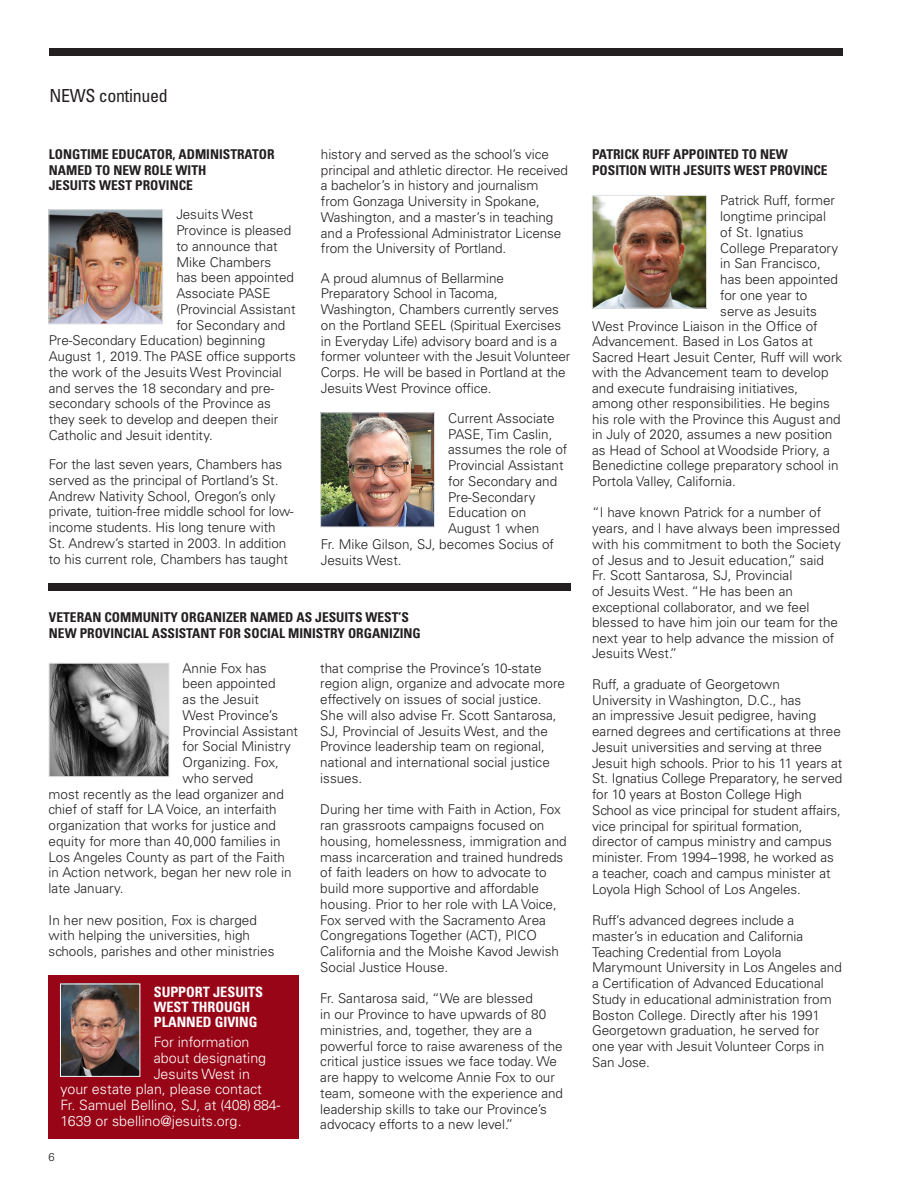
<style>
.page{position:relative;width:918px;height:1188px;background:#fff}
.page>*{position:absolute;margin:0;border:0;box-sizing:border-box;transform-origin:0 0}
.t1{font:condensed 18px "Univers LT Std";letter-spacing:-.02em;color:#231f20}
.t2{font:300 14.25px/15.8px "Univers LT Std";color:#fff}
.t3{font:700 condensed 14.25px/15px "Univers LT Std";color:#fff}
.t4{font:300 13.5px/15.8px "Univers LT Std";color:#231f20}
.t5{font:700 condensed 13.5px/15.8px "Univers LT Std";color:#231f20}
.t6{font:300 11.25px "Univers LT Std";color:#231f20}
</style>
<div class="page">
<div style="left:49px;top:49px;width:793px;height:7px;background:#231f20"></div>
<div style="left:49px;top:584px;width:522px;height:7px;background:#231f20"></div>
<img style="left:51px;top:212px;width:110px;height:110px">
<div style="left:49px;top:210px;width:114px;height:114px;border:1px solid #e0e1e3"></div>
<img style="left:322px;top:415px;width:111px;height:110px">
<div style="left:320px;top:413px;width:115px;height:114px;border:1px solid #e0e1e3"></div>
<img style="left:51px;top:665px;width:116px;height:110px">
<div style="left:49px;top:663px;width:120px;height:114px;border:1px solid #e0e1e3"></div>
<img style="left:594px;top:197px;width:111px;height:109px">
<div style="left:592px;top:195px;width:115px;height:113px;border:1px solid #e0e1e3"></div>
<div style="left:49px;top:975px;width:250px;height:164px;background:#980516"></div>
<img style="left:62px;top:986px;width:76px;height:89px">
<div style="left:60px;top:984px;width:80px;height:93px;border:1px solid #fff"></div>
<p class="t1" style="left:50px;top:84px;width:120px">NEWS continued</p>
<p class="t5" style="left:49px;top:146px;width:227px">LONGTIME EDUCATOR, ADMINISTRATOR<br>NAMED TO NEW ROLE WITH</p>
<p class="t5" style="left:49px;top:178px;width:146px">JESUITS WEST PROVINCE</p>
<p class="t4" style="left:176px;top:207px;width:78px">Jesuits West</p>
<p class="t4" style="left:176px;top:222px;width:116px">Province is pleased</p>
<p class="t4" style="left:176px;top:238px;width:103px">to announce that</p>
<p class="t4" style="left:176px;top:254px;width:96px">Mike Chambers</p>
<p class="t4" style="left:176px;top:270px;width:119px">has been appointed</p>
<p class="t4" style="left:176px;top:285px;width:96px">Associate PASE</p>
<p class="t4" style="left:176px;top:301px;width:121px">(Provincial Assistant</p>
<p class="t4" style="left:176px;top:317px;width:111px">for Secondary and</p>
<p class="t4" style="left:49px;top:333px;width:218px">Pre-Secondary Education) beginning</p>
<p class="t4" style="left:49px;top:348px;width:248px">August 1, 2019. The PASE office supports</p>
<p class="t4" style="left:49px;top:364px;width:234px">the work of the Jesuits West Provincial</p>
<p class="t4" style="left:49px;top:380px;width:227px">and serves the 18 secondary and pre-</p>
<p class="t4" style="left:49px;top:396px;width:224px">secondary schools of the Province as</p>
<p class="t4" style="left:49px;top:411px;width:231px">they seek to develop and deepen their</p>
<p class="t4" style="left:49px;top:427px;width:166px">Catholic and Jesuit identity.</p>
<p class="t4" style="left:49px;top:456px;width:246px">For the last seven years, Chambers has served as the principal of Portland’s St.<br>Andrew Nativity School, Oregon’s only private, tuition-free middle school for low&shy;income students. His long tenure with St. Andrew’s started in 2003. In addition to his current role, Chambers has taught</p>
<p class="t4" style="left:321px;top:146px;width:249px">history and served as the school’s vice principal and athletic director. He received a bachelor’s in history and journalism from Gonzaga University in Spokane, Washington, and a master’s in teaching and a Professional Administrator License from the University of Portland.</p>
<p class="t4" style="left:321px;top:270px;width:251px">A proud alumnus of Bellarmine Preparatory School in Tacoma, Washington, Chambers currently serves on the Portland SEEL (Spiritual Exercises in Everyday Life) advisory board and is a former volunteer with the Jesuit Volunteer Corps. He will be based in Portland at the Jesuits West Province office.</p>
<p class="t4" style="left:448px;top:410px;width:108px">Current Associate</p>
<p class="t4" style="left:448px;top:426px;width:106px">PASE, Tim Caslin,</p>
<p class="t4" style="left:448px;top:442px;width:121px">assumes the role of</p>
<p class="t4" style="left:448px;top:457px;width:117px">Provincial Assistant</p>
<p class="t4" style="left:448px;top:473px;width:111px">for Secondary and</p>
<p class="t4" style="left:448px;top:489px;width:89px">Pre-Secondary</p>
<p class="t4" style="left:448px;top:505px;width:80px">Education on</p>
<p class="t4" style="left:448px;top:520px;width:93px">August 1 when</p>
<p class="t4" style="left:321px;top:536px;width:235px">Fr. Mike Gilson, SJ, becomes Socius of</p>
<p class="t4" style="left:321px;top:552px;width:82px">Jesuits West.</p>
<p class="t5" style="left:49px;top:609px;width:362px">VETERAN COMMUNITY ORGANIZER NAMED AS JESUITS WEST’S</p>
<p class="t5" style="left:49px;top:625px;width:373px">NEW PROVINCIAL ASSISTANT FOR SOCIAL MINISTRY ORGANIZING</p>
<p class="t4" style="left:183px;top:660px;width:85px">Annie Fox has</p>
<p class="t4" style="left:183px;top:676px;width:95px">been appointed</p>
<p class="t4" style="left:183px;top:692px;width:78px">as the Jesuit</p>
<p class="t4" style="left:183px;top:707px;width:97px">West Province’s</p>
<p class="t4" style="left:183px;top:723px;width:117px">Provincial Assistant</p>
<p class="t4" style="left:183px;top:739px;width:110px">for Social Ministry</p>
<p class="t4" style="left:183px;top:755px;width:98px">Organizing. Fox,</p>
<p class="t4" style="left:183px;top:770px;width:72px">who served</p>
<p class="t4" style="left:49px;top:786px;width:237px">most recently as the lead organizer and</p>
<p class="t4" style="left:49px;top:802px;width:230px">chief of staff for LA Voice, an interfaith</p>
<p class="t4" style="left:49px;top:818px;width:229px">organization that works for justice and</p>
<p class="t4" style="left:49px;top:833px;width:234px">equity for more than 40,000 families in</p>
<p class="t4" style="left:49px;top:849px;width:238px">Los Angeles County as part of the Faith</p>
<p class="t4" style="left:49px;top:865px;width:244px">in Action network, began her new role in</p>
<p class="t4" style="left:49px;top:881px;width:77px">late January.</p>
<p class="t4" style="left:49px;top:912px;width:227px">In her new position, Fox is charged with helping the universities, high schools, parishes and other ministries</p>
<p class="t3" style="left:154px;top:984px;width:111px">SUPPORT JESUITS<br>WEST THROUGH<br>PLANNED GIVING</p>
<p class="t2" style="left:154px;top:1034px;width:114px">For information about designating<br>Jesuits West in</p>
<p class="t2" style="left:61px;top:1081px;width:203px">your estate plan, please contact</p>
<p class="t2" style="left:61px;top:1097px;width:221px">Fr. Samuel Bellino, SJ, at (408) 884-<br>1639 or sbellino@jesuits.org.</p>
<p class="t6" style="left:49px;top:1150px;width:8px">6</p>
<p class="t4" style="left:320px;top:660px;width:246px">that comprise the Province’s 10-state region align, organize and advocate more effectively on issues of social justice.<br>She will also advise Fr. Scott Santarosa, SJ, Provincial of Jesuits West, and the Province leadership team on regional, national and international social justice issues.</p>
<p class="t4" style="left:320px;top:802px;width:248px">During her time with Faith in Action, Fox ran grassroots campaigns focused on housing, homelessness, immigration and mass incarceration and trained hundreds of faith leaders on how to advocate to build more supportive and affordable housing. Prior to her role with LA Voice, Fox served with the Sacramento Area Congregations Together (ACT), PICO California and the Moishe Kavod Jewish Social Justice House.</p>
<p class="t4" style="left:320px;top:991px;width:244px">Fr. Santarosa said, “We are blessed<br>in our Province to have upwards of 80 ministries, and, together, they are a powerful force to raise awareness of the critical justice issues we face today. We are happy to welcome Annie Fox to our team, someone with the experience and leadership skills to take our Province’s advocacy efforts to a new level.”</p>
<p class="t5" style="left:592px;top:146px;width:237px">PATRICK RUFF APPOINTED TO NEW<br>POSITION WITH JESUITS WEST PROVINCE</p>
<p class="t4" style="left:720px;top:193px;width:116px">Patrick Ruff, former</p>
<p class="t4" style="left:720px;top:208px;width:107px">longtime principal</p>
<p class="t4" style="left:720px;top:224px;width:85px">of St. Ignatius</p>
<p class="t4" style="left:720px;top:240px;width:120px">College Preparatory</p>
<p class="t4" style="left:720px;top:256px;width:102px">in San Francisco,</p>
<p class="t4" style="left:720px;top:271px;width:119px">has been appointed</p>
<p class="t4" style="left:720px;top:287px;width:89px">for one year to</p>
<p class="t4" style="left:720px;top:303px;width:98px">serve as Jesuits</p>
<p class="t4" style="left:592px;top:318px;width:227px">West Province Liaison in the Office of</p>
<p class="t4" style="left:592px;top:334px;width:222px">Advancement. Based in Los Gatos at</p>
<p class="t4" style="left:592px;top:349px;width:252px">Sacred Heart Jesuit Center, Ruff will work</p>
<p class="t4" style="left:592px;top:365px;width:238px">with the Advancement team to develop</p>
<p class="t4" style="left:592px;top:380px;width:208px">and execute fundraising initiatives,</p>
<p class="t4" style="left:592px;top:396px;width:239px">among other responsibilities. He begins</p>
<p class="t4" style="left:592px;top:411px;width:250px">his role with the Province this August and</p>
<p class="t4" style="left:592px;top:427px;width:242px">in July of 2020, assumes a new position</p>
<p class="t4" style="left:592px;top:442px;width:239px">as Head of School at Woodside Priory, a</p>
<p class="t4" style="left:592px;top:457px;width:248px">Benedictine college preparatory school in</p>
<p class="t4" style="left:592px;top:473px;width:145px">Portola Valley, California.</p>
<p class="t4" style="left:592px;top:505px;width:250px">“I have known Patrick for a number of years, and I have always been impressed with his commitment to both the Society of Jesus and to Jesuit education,” said</p>
<p class="t4" style="left:592px;top:568px;width:248px">Fr. Scott Santarosa, SJ, Provincial<br>of Jesuits West. “He has been an exceptional collaborator, and we feel blessed to have him join our team for the next year to help advance the mission of Jesuits West.”</p>
<p class="t4" style="left:592px;top:676px;width:252px">Ruff, a graduate of Georgetown University in Washington, D.C., has<br>an impressive Jesuit pedigree, having earned degrees and certifications at three Jesuit universities and serving at three Jesuit high schools. Prior to his 11 years at</p>
<p class="t4" style="left:592px;top:771px;width:252px">St. Ignatius College Preparatory, he served for 10 years at Boston College High School as vice principal for student affairs, vice principal for spiritual formation, director of campus ministry and campus minister. From 1994–1998, he worked as a teacher, coach and campus minister at Loyola High School of Los Angeles.</p>
<p class="t4" style="left:592px;top:913px;width:251px">Ruff’s advanced degrees include a master’s in education and California Teaching Credential from Loyola Marymount University in Los Angeles and a Certification of Advanced Educational Study in educational administration from Boston College. Directly after his 1991<br>Georgetown graduation, he served for one year with Jesuit Volunteer Corps in San Jose.</p>
</div>
